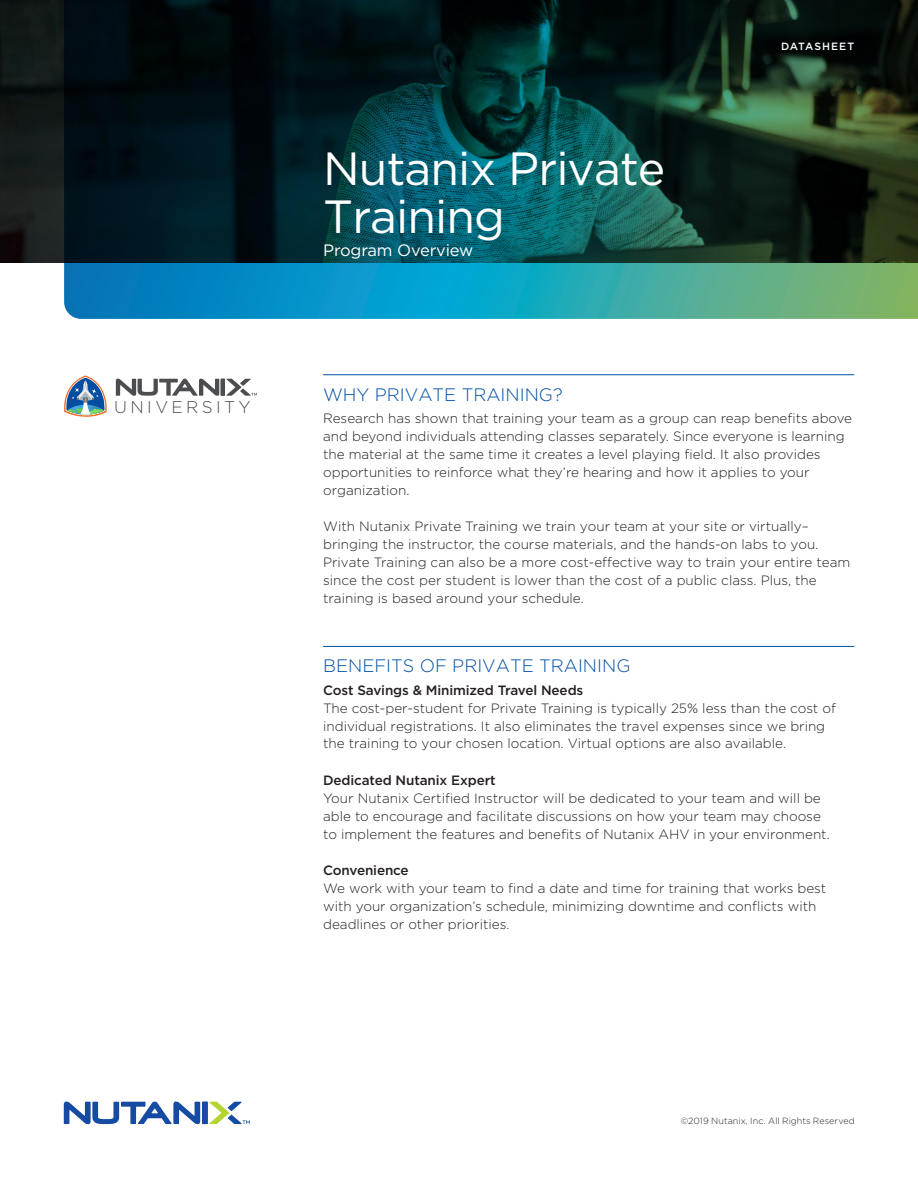
<style>
.page{position:relative;width:918px;height:1188px;background:#fff}
.page>*{position:absolute;margin:0;border:0;box-sizing:border-box;transform-origin:0 0}
.t1{font:46.5px/48px "Gotham";letter-spacing:-.02em;color:#fff}
.t2{font:300 18px "Gotham";color:#034ea2}
.t3{font:300 16.95px "Gotham";letter-spacing:.2em;color:#4c4d4f}
.t4{font:16.5px "Gotham";letter-spacing:-.01em;color:#fff}
.t5{font:300 13.5px/18px "Gotham";color:#241f1f}
.t6{font:500 13.5px "Gotham";letter-spacing:-.01em;color:#241f1f}
.t7{font:500 10.5px "Gotham";letter-spacing:.095em;color:#fff}
.t8{font:300 9px "Gotham";letter-spacing:.005em;color:#241f1f}
</style>
<div class="page">
<img style="left:0;top:0;width:64px;height:262px">
<svg style="left:210px;top:1102px;width:40px;height:22px"></svg>
<div style="left:202px;top:1102px;width:6px;height:22px;background:#154ba3"></div>
<svg style="left:64px;top:1102px;width:136px;height:22px"></svg>
<svg style="left:64px;top:0;width:854px;height:319px;background:#0e3e41"></svg>
<hr style="left:323px;top:374px;width:531px;height:1px;background:#034ea2">
<hr style="left:323px;top:646px;width:531px;height:1px;background:#034ea2">
<svg style="left:64px;top:375px;width:43px;height:42px"></svg>
<svg style="left:226px;top:379px;width:31px;height:17px"></svg>
<hr style="left:221px;top:379px;width:4px;height:17px;background:#4c4d4f">
<svg style="left:116px;top:378px;width:103px;height:18px"></svg>
<p class="t3" style="left:114px;top:396px;width:138px">UNIVERSITY</p>
<h1 class="t1" style="left:323px;top:144px;width:344px">Nutanix Private<br>Training</h1>
<p class="t4" style="left:323px;top:240px;width:152px">Program Overview</p>
<p class="t7" style="left:781px;top:39px;width:75px">DATASHEET</p>
<h2 class="t2" style="left:323px;top:383px;width:241px">WHY PRIVATE TRAINING?</h2>
<p class="t5" style="left:323px;top:409px;width:531px">Research has shown that training your team as a group can reap benefits above and beyond individuals attending classes separately. Since everyone is learning the material at the same time it creates a level playing field. It also provides opportunities to reinforce what they’re hearing and how it applies to your organization.</p>
<p class="t5" style="left:323px;top:517px;width:529px">With Nutanix Private Training we train your team at your site or virtually– bringing the instructor, the course materials, and the hands-on labs to you.<br>Private Training can also be a more cost-effective way to train your entire team since the cost per student is lower than the cost of a public class. Plus, the training is based around your schedule.</p>
<h2 class="t2" style="left:323px;top:655px;width:309px">BENEFITS OF PRIVATE TRAINING</h2>
<p class="t6" style="left:323px;top:681px;width:262px">Cost Savings &amp; Minimized Travel Needs</p>
<p class="t5" style="left:323px;top:699px;width:514px">The cost-per-student for Private Training is typically 25% less than the cost of individual registrations. It also eliminates the travel expenses since we bring the training to your chosen location. Virtual options are also available.</p>
<p class="t6" style="left:323px;top:771px;width:174px">Dedicated Nutanix Expert</p>
<p class="t5" style="left:323px;top:789px;width:508px">Your Nutanix Certified Instructor will be dedicated to your team and will be able to encourage and facilitate discussions on how your team may choose to implement the features and benefits of Nutanix AHV in your environment.</p>
<p class="t6" style="left:323px;top:861px;width:87px">Convenience</p>
<p class="t5" style="left:323px;top:879px;width:505px">We work with your team to find a date and time for training that works best with your organization’s schedule, minimizing downtime and conflicts with deadlines or other priorities.</p>
<p class="t8" style="left:681px;top:1115px;width:176px">©2019 Nutanix, Inc. All Rights Reserved</p>
</div>
